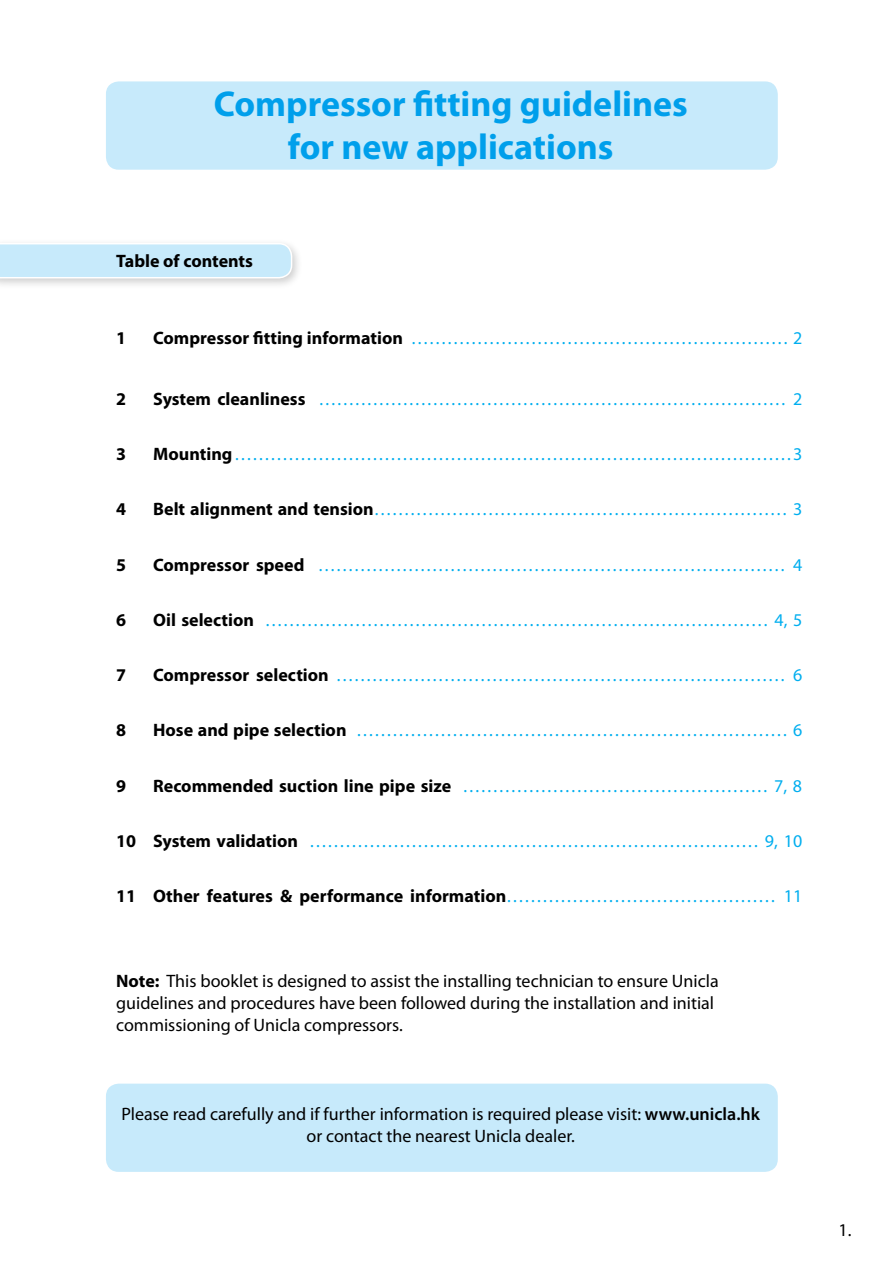
<style>
.page{position:relative;width:893px;height:1263px;background:#fff}
.page>*{position:absolute;margin:0;border:0;box-sizing:border-box;transform-origin:0 0}
.t1{font:700 36px/43.2px "Myriad Pro";color:#00aeef;text-align:center}
.t2{font:18px "Myriad Pro";color:#00aeef}
.t3{font:18px/21.6px "Myriad Pro";color:#000}
.t4{font:700 18px "Myriad Pro";color:#000}
.t5{font:700 18px "Myriad";color:#000}
.s1{font-weight:400;color:#00aeef}
.s2{font-weight:700;color:#000}
.s3{font-family:"Myriad Pro"}
.s4{font-family:"Myriad Pro";font-weight:400;color:#00aeef}
.s5{font-weight:700}
.s6{font-weight:600}
</style>
<div class="page">
<div style="left:0;top:238px;width:303px;height:52px;background:#000;opacity:.2"></div>
<svg style="left:0;top:243px;width:292px;height:35px;background:#cbebfb"></svg>
<div style="left:106px;top:1083px;width:672px;height:89px;background:#c7eafb;border-radius:13px"></div>
<div style="left:106px;top:81px;width:672px;height:89px;background:#c7eafb;border-radius:13px"></div>
<h1 class="t1" style="left:214px;top:81px;width:476px">Compressor fitting guidelines for new applications</h1>
<p class="t4" style="left:116px;top:249px;width:138px">Table of contents</p>
<p class="t4" style="left:116px;top:326px;width:11px">1</p>
<p class="t4" style="left:153px;top:326px;width:650px">Compressor fitting information <span class="s1">……………………………………………………… 2</span></p>
<p class="t4" style="left:116px;top:387px;width:11px">2</p>
<p class="t2" style="left:153px;top:388px;width:650px"><span class="s2">System cleanliness</span> …………………………………………………………………… 2</p>
<p class="t4" style="left:116px;top:442px;width:11px">3</p>
<p class="t2" style="left:153px;top:443px;width:651px"><span class="s2">Mounting</span> ………………………………………………………………………………… 3</p>
<p class="t4" style="left:116px;top:498px;width:11px">4</p>
<p class="t2" style="left:153px;top:498px;width:650px"><span class="s2">Belt alignment and tension</span>…………………………………………………………… 3</p>
<p class="t4" style="left:116px;top:553px;width:11px">5</p>
<p class="t2" style="left:153px;top:553px;width:650px"><span class="s2">Compressor speed</span> …………………………………………………………………… 4</p>
<p class="t4" style="left:116px;top:608px;width:11px">6</p>
<p class="t2" style="left:153px;top:609px;width:650px"><span class="s2">Oil selection</span> ………………………………………………………………………… 4, 5</p>
<p class="t4" style="left:116px;top:663px;width:11px">7</p>
<p class="t2" style="left:153px;top:664px;width:650px"><span class="s2">Compressor selection</span> ………………………………………………………………… 6</p>
<p class="t4" style="left:116px;top:718px;width:11px">8</p>
<p class="t2" style="left:153px;top:719px;width:650px"><span class="s2">Hose and pipe selection</span> ……………………………………………………………… 6</p>
<p class="t4" style="left:116px;top:774px;width:11px">9</p>
<p class="t4" style="left:153px;top:774px;width:650px">Recommended suction line pipe size <span class="s1">…………………………………………… 7, 8</span></p>
<p class="t2" style="left:116px;top:830px;width:687px"><span class="s2">10 System validation</span> ………………………………………………………………… 9, 10</p>
<p class="t5" style="left:116px;top:887px;width:687px"><span class="s3">11</span> Other features &amp; performance information<span class="s4">……………………………………… 11</span></p>
<p class="t3" style="left:116px;top:970px;width:604px"><span class="s5">Note:</span> This booklet is designed to assist the installing technician to ensure Unicla guidelines and procedures have been followed during the installation and initial commissioning of Unicla compressors.</p>
<p class="t3" style="left:121px;top:1103px;width:640px;text-align:center">Please read carefully and if further information is required please visit: <span class="s6">www.unicla.hk </span>or contact the nearest Unicla dealer.</p>
<p class="t3" style="left:838px;top:1219px;width:14px">1.</p>
</div>
